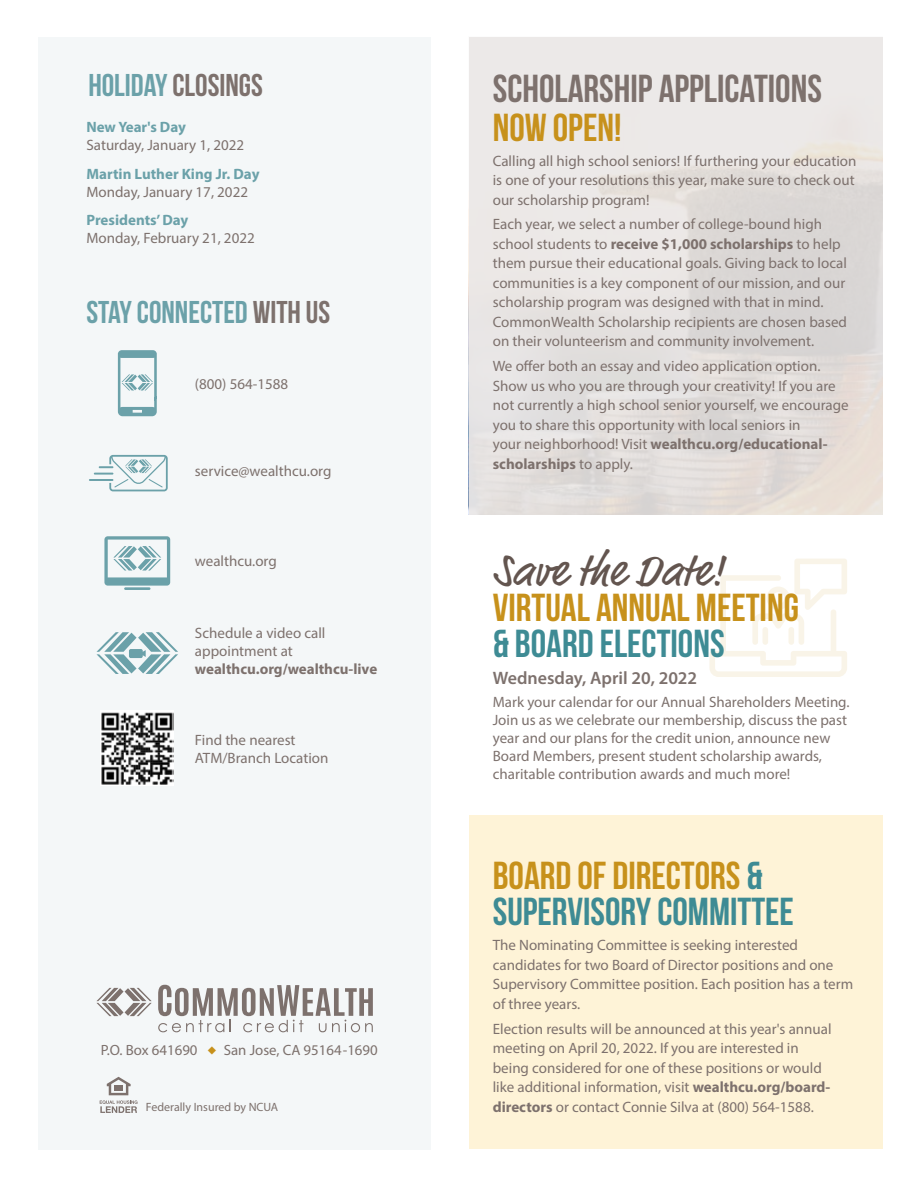
<style>
.page{position:relative;width:918px;height:1188px;background:#fff}
.page>*{position:absolute;margin:0;border:0;box-sizing:border-box;transform-origin:0 0}
.t1{font:45px "Market";color:#63554f}
.t2{font:39px/36px "Bebas Neue";color:#3e8b94}
.t3{font:39px "Bebas Neue";color:#c7911b}
.t4{font:39px "Bebas Neue";color:#7d716d}
.t5{font:31.5px "Bebas Neue";color:#6ba1a9}
.t6{font:31.5px "Bebas Neue";color:#7d716d}
.t7{font:600 18px "Myriad Pro";color:#7d716d}
.t8{font:15px/19.5px "Myriad Pro";color:#7d716d}
.t9{font:700 15px "Myriad Pro";color:#6ba1a9}
.t10{font:700 15px "Myriad Pro";color:#7d716d}
.t11{font:14.85px "Myriad Pro";color:#7d716d}
.t12{font:12px "Myriad Pro";color:#7d716d}
.s1{color:#6ba1a9}
.s2{color:#7d716d}
.s3{color:#c7911b}
.s4{font-weight:700}
</style>
<div class="page">
<div style="left:469px;top:37px;width:413px;height:477px;background:linear-gradient(to bottom,#ebe8e7,#dfdad7)"></div>
<div style="left:469px;top:816px;width:413px;height:333px;background:#fef3d7"></div>
<svg style="left:709px;top:559px;width:138px;height:118px"></svg>
<div style="left:39px;top:37px;width:392px;height:1112px;background:#f4f7f8"></div>
<svg style="left:100px;top:1077px;width:38px;height:36px"></svg>
<svg style="left:96px;top:988px;width:56px;height:28px"></svg>
<svg style="left:158px;top:985px;width:215px;height:47px"></svg>
<svg style="left:97px;top:632px;width:81px;height:42px"></svg>
<svg style="left:118px;top:350px;width:39px;height:66px"></svg>
<hr style="left:124px;top:587px;width:26px;height:3px;background:#6ba1a9">
<svg style="left:104px;top:536px;width:66px;height:50px"></svg>
<hr style="left:89px;top:479px;width:24px;height:2px;background:#6ba1a9">
<svg style="left:94px;top:455px;width:74px;height:36px"></svg>
<img style="left:100px;top:711px;width:74px;height:74px">
<h3 class="t6" style="left:88px;top:68px;width:176px"><span class="s1">HOLIDAY</span> CLOSINGS</h3>
<p class="t9" style="left:86px;top:117px;width:101px">New Year's Day</p>
<p class="t8" style="left:86px;top:135px;width:159px">Saturday, January 1, 2022</p>
<p class="t9" style="left:86px;top:164px;width:175px">Martin Luther King Jr. Day</p>
<p class="t8" style="left:86px;top:182px;width:163px">Monday, January 17, 2022</p>
<p class="t9" style="left:86px;top:211px;width:104px">Presidents’ Day</p>
<p class="t8" style="left:86px;top:228px;width:170px">Monday, February 21, 2022</p>
<h3 class="t5" style="left:86px;top:295px;width:245px">STAY CONNECTED <span class="s2">WITH US</span></h3>
<p class="t8" style="left:195px;top:374px;width:95px">(800) 564-1588</p>
<p class="t8" style="left:195px;top:461px;width:138px">service@wealthcu.org</p>
<p class="t8" style="left:195px;top:551px;width:83px">wealthcu.org</p>
<p class="t8" style="left:195px;top:623px;width:132px;line-height:18px">Schedule a video call appointment at</p>
<p class="t10" style="left:195px;top:659px;width:184px">wealthcu.org/wealthcu-live</p>
<p class="t8" style="left:195px;top:730px;width:135px;line-height:18px">Find the nearest<br>ATM/Branch Location</p>
<p class="t11" style="left:101px;top:1041px;width:278px">P.O. Box 641690 <span class="s3">◆</span> San Jose, CA 95164-1690</p>
<p class="t12" style="left:146px;top:1099px;width:134px">Federally Insured by NCUA</p>
<h2 class="t4" style="left:493px;top:67px;width:331px">SCHOLARSHIP APPLICATIONS</h2>
<h2 class="t3" style="left:493px;top:106px;width:130px">NOW OPEN!</h2>
<p class="t8" style="left:493px;top:151px;width:365px;text-align:justify">Calling all high school seniors! If furthering your education is one of your resolutions this year, make sure to check out our scholarship program!</p>
<p class="t8" style="left:493px;top:214px;width:356px">Each year, we select a number of college-bound high school students to <span class="s4">receive $1,000 scholarships</span> to help them pursue their educational goals. Giving back to local communities is a key component of our mission, and our scholarship program was designed with that in mind.<br>CommonWealth Scholarship recipients are chosen based on their volunteerism and community involvement.</p>
<p class="t8" style="left:493px;top:356px;width:357px">We offer both an essay and video application option.<br>Show us who you are through your creativity! If you are not currently a high school senior yourself, we encourage you to share this opportunity with local seniors in<br>your neighborhood! Visit <span class="s4">wealthcu.org/educational&shy;scholarships</span> to apply.</p>
<h1 class="t1" style="left:493px;top:544px;width:233px">Save the Date!</h1>
<h2 class="t3" style="left:493px;top:586px;width:308px">VIRTUAL ANNUAL MEETING</h2>
<h2 class="t2" style="left:493px;top:625px;width:233px">&amp; BOARD ELECTIONS</h2>
<p class="t7" style="left:493px;top:666px;width:206px">Wednesday, April 20, 2022</p>
<p class="t8" style="left:493px;top:693px;width:358px;line-height:18px">Mark your calendar for our Annual Shareholders Meeting.<br>Join us as we celebrate our membership, discuss the past year and our plans for the credit union, announce new Board Members, present student scholarship awards, charitable contribution awards and much more!</p>
<h2 class="t2" style="left:493px;top:857px;width:303px"><span class="s3">BOARD OF DIRECTORS</span> &amp;<br>SUPERVISORY COMMITTEE</h2>
<p class="t8" style="left:493px;top:935px;width:362px">The Nominating Committee is seeking interested candidates for two Board of Director positions and one Supervisory Committee position. Each position has a term of three years.</p>
<p class="t8" style="left:493px;top:1019px;width:340px">Election results will be announced at this year's annual meeting on April 20, 2022. If you are interested in being considered for one of these positions or would like additional information, visit <span class="s4">wealthcu.org/board&shy;directors</span> or contact Connie Silva at (800) 564-1588.</p>
</div>
